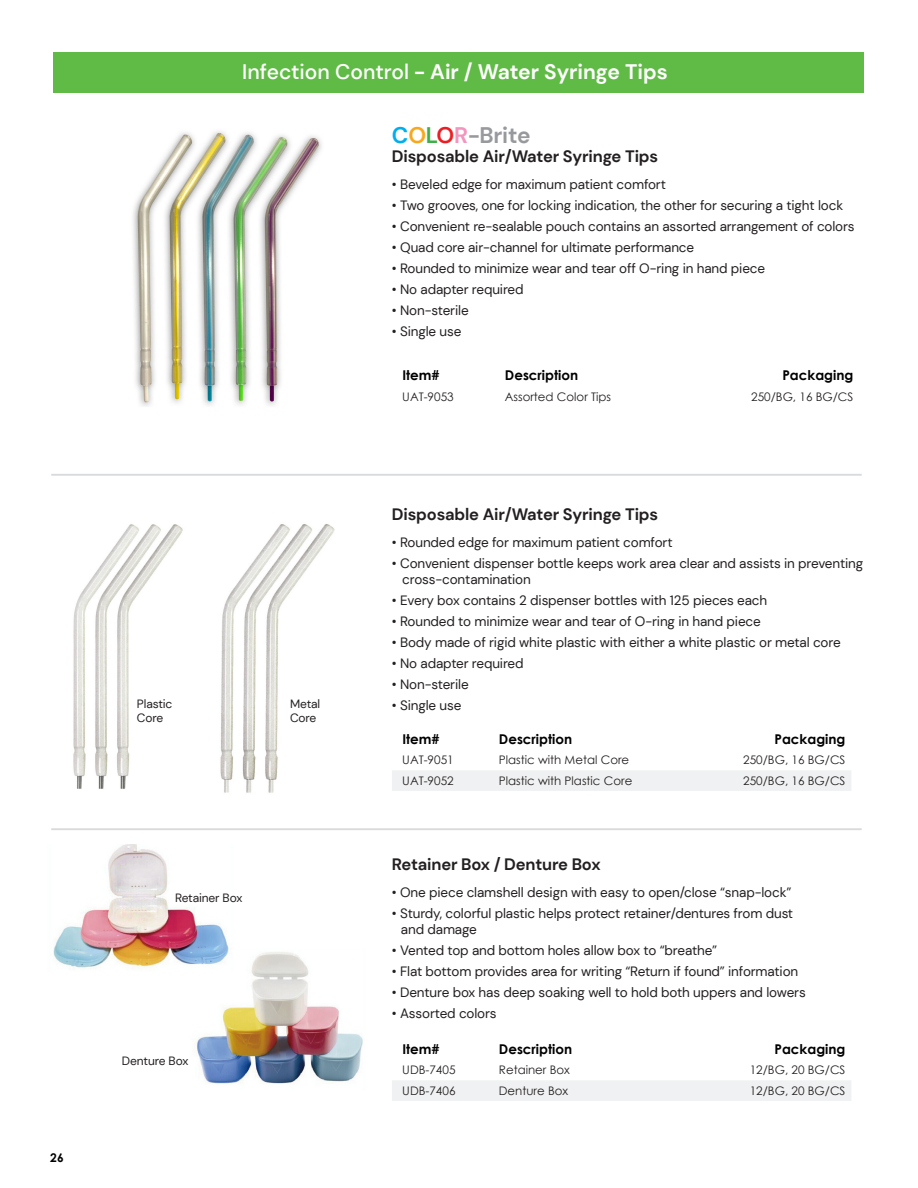
<style>
.page{position:relative;width:918px;height:1188px;background:#fff}
.page>*{position:absolute;margin:0;border:0;box-sizing:border-box;transform-origin:0 0}
.t1{font:700 22.5px "DM Sans";letter-spacing:-.01em;color:#97999c}
.t2{font:700 21px "DM Sans";color:#fff}
.t3{font:700 16.5px "DM Sans";letter-spacing:-.01em;color:#231f20}
.t4{font:13.5px/16.2px "DM Sans";letter-spacing:-.01em;color:#231f20}
.Skus_Table_Top{font:700 13.5px "Century Gothic";color:#000}
.t5{font:12px "DM Sans";letter-spacing:-.01em;color:#231f20}
.t6{font:700 12px "Century Gothic Std";color:#000}
.Skus_Table{font:11.85px "Century Gothic";color:#231f20}
.s1{font-weight:500}
.s2{color:#00aeef}
.s3{color:#f9a71b}
.s4{color:#40ae49}
.s5{color:#ee1d23}
.s6{color:#f395bf}
</style>
<div class="page">
<img style="left:73px;top:524px;width:110px;height:265px">
<img style="left:220px;top:524px;width:115px;height:269px">
<hr style="left:51px;top:474px;width:811px;height:2px;background:#d9dadc">
<hr style="left:51px;top:828px;width:811px;height:2px;background:#d9dadc">
<img style="left:133px;top:131px;width:189px;height:275px">
<img style="left:196px;top:952px;width:167px;height:132px">
<img style="left:53px;top:844px;width:181px;height:128px">
<div style="left:53px;top:52px;width:811px;height:41px;background:#60bb46"></div>
<div style="left:392px;top:770px;width:459px;height:21px;background:#f0f1f2"></div>
<div style="left:392px;top:1080px;width:459px;height:21px;background:#f0f1f2"></div>
<p class="t6" style="left:50px;top:1150px;width:15px">26</p>
<p class="t2" style="left:242px;top:58px;width:427px"><span class="s1">Infection Control</span> - Air / Water Syringe Tips</p>
<p class="t1" style="left:392px;top:121px;width:140px"><span class="s2">C</span><span class="s3">O</span><span class="s4">L</span><span class="s5">O</span><span class="s6">R</span>-Brite</p>
<p class="t3" style="left:392px;top:146px;width:268px">Disposable Air/Water Syringe Tips</p>
<p class="t4" style="left:392px;top:176px;width:275px">• Beveled edge for maximum patient comfort</p>
<p class="t4" style="left:392px;top:197px;width:453px">• Two grooves, one for locking indication, the other for securing a tight lock</p>
<p class="t4" style="left:392px;top:218px;width:464px">• Convenient re-sealable pouch contains an assorted arrangement of colors</p>
<p class="t4" style="left:392px;top:239px;width:304px">• Quad core air-channel for ultimate performance</p>
<p class="t4" style="left:392px;top:260px;width:375px">• Rounded to minimize wear and tear off O-ring in hand piece</p>
<p class="t4" style="left:392px;top:281px;width:133px">• No adapter required</p>
<p class="t4" style="left:392px;top:302px;width:78px">• Non-sterile</p>
<p class="t4" style="left:392px;top:323px;width:71px">• Single use</p>
<p class="Skus_Table_Top" style="left:402px;top:365px;width:39px">Item#</p>
<p class="Skus_Table_Top" style="left:505px;top:365px;width:75px">Description</p>
<p class="Skus_Table_Top" style="left:782px;top:365px;width:73px">Packaging</p>
<p class="Skus_Table" style="left:402px;top:388px;width:53px">UAT-9053</p>
<p class="Skus_Table" style="left:505px;top:388px;width:108px">Assorted Color Tips</p>
<p class="Skus_Table" style="left:751px;top:388px;width:104px">250/BG, 16 BG/CS</p>
<p class="t5" style="left:137px;top:697px;width:37px">Plastic</p>
<p class="t5" style="left:137px;top:710px;width:28px">Core</p>
<p class="t5" style="left:175px;top:891px;width:69px">Retainer Box</p>
<p class="t5" style="left:122px;top:1054px;width:68px">Denture Box</p>
<p class="t3" style="left:392px;top:504px;width:268px">Disposable Air/Water Syringe Tips</p>
<p class="t4" style="left:392px;top:534px;width:282px">• Rounded edge for maximum patient comfort</p>
<p class="t4" style="left:392px;top:555px;width:473px">• Convenient dispenser bottle keeps work area clear and assists in preventing</p>
<p class="t4" style="left:402px;top:572px;width:130px">cross-contamination</p>
<p class="t4" style="left:392px;top:593px;width:377px">• Every box contains 2 dispenser bottles with 125 pieces each</p>
<p class="t4" style="left:392px;top:614px;width:370px">• Rounded to minimize wear and tear of O-ring in hand piece</p>
<p class="t4" style="left:392px;top:635px;width:450px">• Body made of rigid white plastic with either a white plastic or metal core</p>
<p class="t4" style="left:392px;top:656px;width:133px">• No adapter required</p>
<p class="t4" style="left:392px;top:677px;width:78px">• Non-sterile</p>
<p class="t5" style="left:290px;top:697px;width:32px">Metal</p>
<p class="t4" style="left:392px;top:698px;width:71px">• Single use</p>
<p class="t5" style="left:290px;top:710px;width:28px">Core</p>
<p class="Skus_Table_Top" style="left:402px;top:729px;width:39px">Item#</p>
<p class="Skus_Table_Top" style="left:499px;top:729px;width:75px">Description</p>
<p class="Skus_Table_Top" style="left:775px;top:729px;width:73px">Packaging</p>
<p class="Skus_Table" style="left:402px;top:752px;width:53px">UAT-9051</p>
<p class="Skus_Table" style="left:499px;top:752px;width:132px">Plastic with Metal Core</p>
<p class="Skus_Table" style="left:743px;top:752px;width:104px">250/BG, 16 BG/CS</p>
<p class="Skus_Table" style="left:402px;top:772px;width:53px">UAT-9052</p>
<p class="Skus_Table" style="left:499px;top:772px;width:135px">Plastic with Plastic Core</p>
<p class="Skus_Table" style="left:743px;top:772px;width:104px">250/BG, 16 BG/CS</p>
<p class="t3" style="left:392px;top:854px;width:210px">Retainer Box / Denture Box</p>
<p class="t4" style="left:392px;top:884px;width:401px">• One piece clamshell design with easy to open/close “snap-lock”</p>
<p class="t4" style="left:401px;top:905px;width:394px;text-indent:-9px">• Sturdy, colorful plastic helps protect retainer/dentures from dust and damage</p>
<p class="t4" style="left:392px;top:942px;width:327px">• Vented top and bottom holes allow box to “breathe”</p>
<p class="t4" style="left:392px;top:963px;width:408px">• Flat bottom provides area for writing “Return if found” information</p>
<p class="t4" style="left:392px;top:984px;width:415px">• Denture box has deep soaking well to hold both uppers and lowers</p>
<p class="t4" style="left:392px;top:1005px;width:106px">• Assorted colors</p>
<p class="Skus_Table_Top" style="left:402px;top:1039px;width:39px">Item#</p>
<p class="Skus_Table_Top" style="left:499px;top:1039px;width:75px">Description</p>
<p class="Skus_Table_Top" style="left:775px;top:1039px;width:73px">Packaging</p>
<p class="Skus_Table" style="left:402px;top:1062px;width:55px">UDB-7405</p>
<p class="Skus_Table" style="left:499px;top:1062px;width:73px">Retainer Box</p>
<p class="Skus_Table" style="left:750px;top:1062px;width:97px">12/BG, 20 BG/CS</p>
<p class="Skus_Table" style="left:402px;top:1082px;width:55px">UDB-7406</p>
<p class="Skus_Table" style="left:499px;top:1082px;width:71px">Denture Box</p>
<p class="Skus_Table" style="left:750px;top:1082px;width:97px">12/BG, 20 BG/CS</p>
</div>
